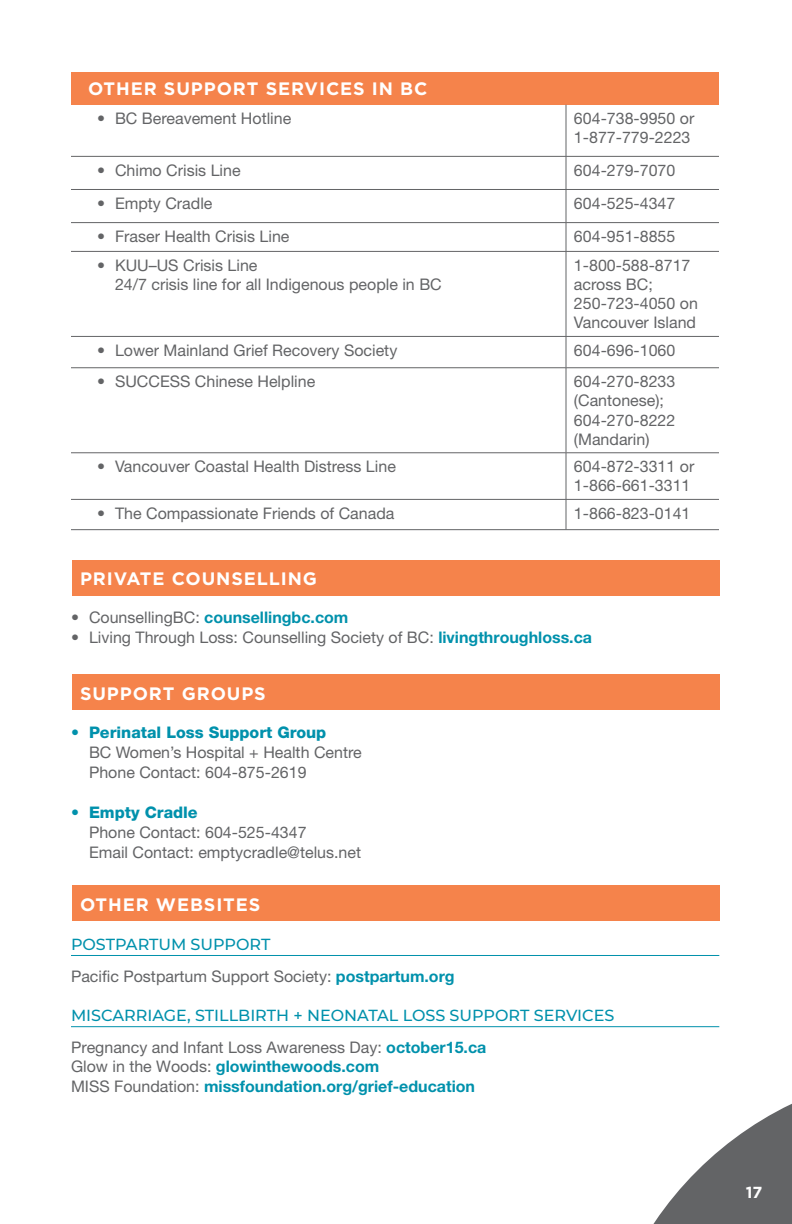
<style>
.page{position:relative;width:792px;height:1224px;background:#fff}
.page>*{position:absolute;margin:0;border:0;box-sizing:border-box;transform-origin:0 0}
.t1{font:700 18px "Gotham";letter-spacing:.05em;color:#fff}
.t2{font:16px/19.2px "Helvetica Neue LT Std";color:#636466}
.t3{font:500 16px "Montserrat";color:#0091ac}
.t4{font:800 16px "Helvetica Neue LT Std";color:#0091ac}
.t5{font:700 16px "Helvetica Neue LT Std";color:#0091ac}
.t6{font:700 16px "Gotham";color:#fff}
.s1{font-weight:400;color:#636466}
.s2{font-weight:700;color:#0091ac}
</style>
<div class="page">
<svg style="left:653px;top:1103px;width:139px;height:121px"></svg>
<div style="left:72px;top:560px;width:648px;height:36px;background:#f5834b"></div>
<div style="left:72px;top:674px;width:648px;height:36px;background:#f5834b"></div>
<div style="left:72px;top:885px;width:648px;height:36px;background:#f5834b"></div>
<div style="left:71px;top:72px;width:648px;height:33px;background:#f5834b"></div>
<hr style="left:566px;top:105px;width:1px;height:51px;background:#636466">
<hr style="left:71px;top:156px;width:495px;height:1px;background:#636466">
<hr style="left:566px;top:156px;width:153px;height:1px;background:#636466">
<hr style="left:566px;top:157px;width:1px;height:32px;background:#636466">
<hr style="left:71px;top:189px;width:495px;height:1px;background:#636466">
<hr style="left:566px;top:189px;width:153px;height:1px;background:#636466">
<hr style="left:566px;top:190px;width:1px;height:32px;background:#636466">
<hr style="left:71px;top:222px;width:495px;height:1px;background:#636466">
<hr style="left:566px;top:222px;width:153px;height:1px;background:#636466">
<svg style="left:566px;top:223px;width:1px;height:28px"></svg>
<hr style="left:71px;top:251px;width:495px;height:1px;background:#636466">
<hr style="left:566px;top:251px;width:153px;height:1px;background:#636466">
<hr style="left:566px;top:252px;width:1px;height:84px;background:#636466">
<hr style="left:71px;top:336px;width:495px;height:1px;background:#636466">
<hr style="left:566px;top:336px;width:153px;height:1px;background:#636466">
<hr style="left:566px;top:337px;width:1px;height:31px;background:#636466">
<hr style="left:71px;top:367px;width:495px;height:1px;background:#636466">
<hr style="left:566px;top:367px;width:153px;height:1px;background:#636466">
<hr style="left:566px;top:368px;width:1px;height:85px;background:#636466">
<hr style="left:71px;top:452px;width:495px;height:1px;background:#636466">
<hr style="left:566px;top:452px;width:153px;height:1px;background:#636466">
<hr style="left:566px;top:453px;width:1px;height:46px;background:#636466">
<hr style="left:71px;top:499px;width:495px;height:1px;background:#636466">
<hr style="left:566px;top:499px;width:153px;height:1px;background:#636466">
<svg style="left:566px;top:500px;width:1px;height:29px"></svg>
<hr style="left:71px;top:529px;width:495px;height:1px;background:#636466">
<hr style="left:566px;top:529px;width:153px;height:1px;background:#636466">
<hr style="left:71px;top:955px;width:648px;height:1px;background:#0091ac">
<hr style="left:71px;top:1026px;width:648px;height:1px;background:#0091ac">
<p class="t1" style="left:88px;top:78px;width:341px">OTHER SUPPORT SERVICES IN BC</p>
<p class="t2" style="left:97px;top:109px;width:196px">• BC Bereavement Hotline</p>
<p class="t2" style="left:574px;top:109px;width:122px">604-738-9950 or<br>1-877-779-2223</p>
<p class="t2" style="left:97px;top:160px;width:145px">• Chimo Crisis Line</p>
<p class="t2" style="left:574px;top:160px;width:103px">604-279-7070</p>
<p class="t2" style="left:97px;top:193px;width:117px">• Empty Cradle</p>
<p class="t2" style="left:574px;top:193px;width:103px">604-525-4347</p>
<p class="t2" style="left:97px;top:227px;width:194px">• Fraser Health Crisis Line</p>
<p class="t2" style="left:574px;top:227px;width:103px">604-951-8855</p>
<p class="t2" style="left:115px;top:255px;width:328px;text-indent:-18px">• KUU–US Crisis Line<br>24/7 crisis line for all Indigenous people in BC</p>
<p class="t2" style="left:574px;top:255px;width:125px">1-800-588-8717 across BC;<br>250-723-4050 on<br>Vancouver Island</p>
<p class="t2" style="left:97px;top:340px;width:302px">• Lower Mainland Grief Recovery Society</p>
<p class="t2" style="left:574px;top:340px;width:103px">604-696-1060</p>
<p class="t2" style="left:97px;top:372px;width:220px">• SUCCESS Chinese Helpline</p>
<p class="t2" style="left:574px;top:372px;width:103px">604-270-8233 (Cantonese);<br>604-270-8222 (Mandarin)</p>
<p class="t2" style="left:97px;top:457px;width:300px">• Vancouver Coastal Health Distress Line</p>
<p class="t2" style="left:574px;top:457px;width:122px">604-872-3311 or<br>1-866-661-3311</p>
<p class="t2" style="left:97px;top:503px;width:299px">• The Compassionate Friends of Canada</p>
<p class="t2" style="left:574px;top:503px;width:118px">1-866-823-0141</p>
<p class="t1" style="left:80px;top:568px;width:239px">PRIVATE COUNSELLING</p>
<p class="t5" style="left:71px;top:607px;width:279px"><span class="s1">• CounsellingBC:</span> counsellingbc.com</p>
<p class="t2" style="left:71px;top:627px;width:523px">• Living Through Loss: Counselling Society of BC: <span class="s2">livingthroughloss.ca</span></p>
<p class="t1" style="left:80px;top:683px;width:187px">SUPPORT GROUPS</p>
<p class="t4" style="left:71px;top:722px;width:257px">• Perinatal Loss Support Group</p>
<p class="t2" style="left:89px;top:742px;width:274px;line-height:20px">BC Women’s Hospital + Health Centre<br>Phone Contact: 604-875-2619</p>
<p class="t4" style="left:71px;top:802px;width:128px">• Empty Cradle</p>
<p class="t2" style="left:89px;top:822px;width:274px;line-height:20px">Phone Contact: 604-525-4347<br>Email Contact: emptycradle@telus.net</p>
<p class="t1" style="left:80px;top:894px;width:182px">OTHER WEBSITES</p>
<p class="t3" style="left:71px;top:933px;width:201px">POSTPARTUM SUPPORT</p>
<p class="t2" style="left:71px;top:966px;width:385px">Pacific Postpartum Support Society: <span class="s2">postpartum.org</span></p>
<p class="t3" style="left:71px;top:1004px;width:545px">MISCARRIAGE, STILLBIRTH + NEONATAL LOSS SUPPORT SERVICES</p>
<p class="t2" style="left:71px;top:1037px;width:417px;line-height:19.8px">Pregnancy and Infant Loss Awareness Day: <span class="s2">october15.ca<br></span>Glow in the Woods: <span class="s2">glowinthewoods.com<br></span>MISS Foundation: <span class="s2">missfoundation.org/grief-education</span></p>
<p class="t6" style="left:746px;top:1183px;width:18px">17</p>
</div>
